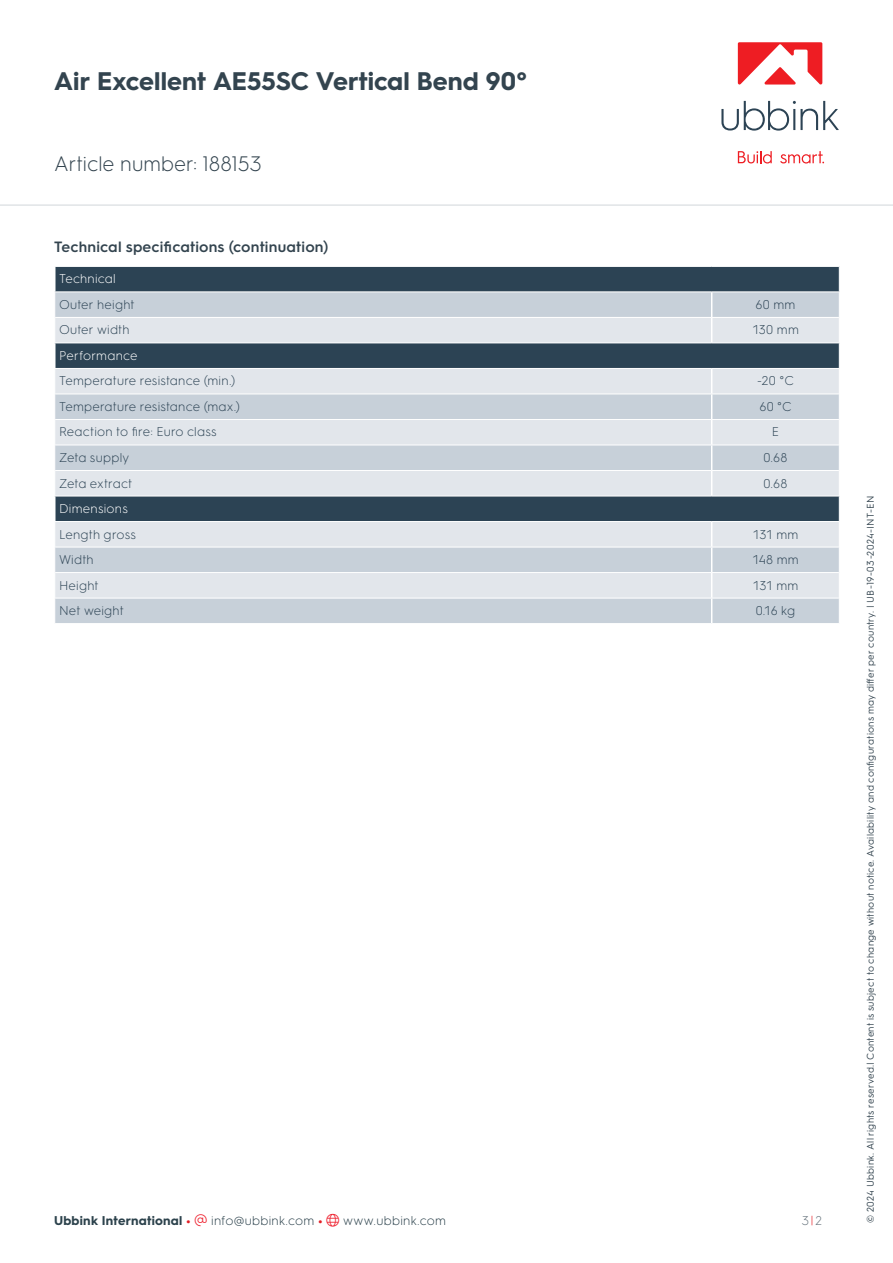
<style>
.page{position:relative;width:893px;height:1263px;background:#fff}
.page>*{position:absolute;margin:0;border:0;box-sizing:border-box;transform-origin:0 0}
.t1{font:700 25.5px "HGS3";letter-spacing:.005em;color:#33444f}
.t2{font:300 21px "HGS3";color:#33444f}
.t3{font:600 15px "HGS3";letter-spacing:.01em;color:#33444f}
.t4{font:300 12.75px "HGS3";letter-spacing:.015em;color:#2c4354}
.t5{font:300 12.75px "HGS3";letter-spacing:.02em;color:#2c424c}
.t6{font:300 12.75px "HGS3";letter-spacing:.015em;color:#fff}
.t7{font:300 12.75px "HGS3";color:#66737c}
.t8{font:9.75px "HGS3";letter-spacing:.025em;color:#33444f}
.s1{font-weight:700}
.s2{font-weight:700;color:#e31e25}
.s3{color:#ee1f2d}
.s4{color:#e31e25}
</style>
<div class="page">
<div style="left:56px;top:267px;width:783px;height:24px;background:#2c4354"></div>
<div style="left:55px;top:292px;width:784px;height:331px;background:#c7d0d9"></div>
<svg style="left:55px;top:318px;width:784px;height:280px;background:#bac3cb"></svg>
<hr style="left:55px;top:317px;width:657px;height:1px;background:#fff">
<hr style="left:712px;top:317px;width:127px;height:1px;background:#fff">
<svg style="left:711px;top:292px;width:1px;height:50px"></svg>
<hr style="left:54px;top:342px;width:658px;height:1px;background:#fff">
<hr style="left:712px;top:342px;width:128px;height:1px;background:#fff">
<hr style="left:54px;top:343px;width:2px;height:25px;background:#fff">
<hr style="left:54px;top:368px;width:658px;height:1px;background:#fff">
<hr style="left:712px;top:368px;width:128px;height:1px;background:#fff">
<hr style="left:55px;top:393px;width:657px;height:1px;background:#fff">
<hr style="left:712px;top:393px;width:127px;height:1px;background:#fff">
<hr style="left:55px;top:419px;width:657px;height:1px;background:#fff">
<hr style="left:712px;top:419px;width:127px;height:1px;background:#fff">
<hr style="left:55px;top:445px;width:657px;height:1px;background:#fff">
<hr style="left:712px;top:445px;width:127px;height:1px;background:#fff">
<hr style="left:55px;top:470px;width:657px;height:1px;background:#fff">
<hr style="left:712px;top:470px;width:127px;height:1px;background:#fff">
<svg style="left:711px;top:369px;width:1px;height:127px"></svg>
<hr style="left:54px;top:496px;width:658px;height:1px;background:#fff">
<hr style="left:712px;top:496px;width:128px;height:1px;background:#fff">
<hr style="left:54px;top:496px;width:2px;height:25px;background:#fff">
<hr style="left:54px;top:521px;width:658px;height:1px;background:#fff">
<hr style="left:712px;top:521px;width:128px;height:1px;background:#fff">
<hr style="left:55px;top:547px;width:657px;height:1px;background:#fff">
<hr style="left:712px;top:547px;width:127px;height:1px;background:#fff">
<hr style="left:55px;top:572px;width:657px;height:1px;background:#fff">
<hr style="left:712px;top:572px;width:127px;height:1px;background:#fff">
<hr style="left:55px;top:598px;width:657px;height:1px;background:#fff">
<hr style="left:712px;top:598px;width:127px;height:1px;background:#fff">
<svg style="left:711px;top:522px;width:1px;height:101px"></svg>
<svg style="left:839px;top:267px;width:1px;height:254px"></svg>
<hr style="left:0;top:204px;width:893px;height:2px;background:#e1e4e6">
<svg style="left:721px;top:101px;width:118px;height:30px"></svg>
<svg style="left:738px;top:151px;width:34px;height:13px"></svg>
<svg style="left:780px;top:151px;width:44px;height:13px"></svg>
<svg style="left:738px;top:42px;width:84px;height:43px"></svg>
<h1 class="t1" style="left:54px;top:63px;width:474px">Air Excellent AE55SC Vertical Bend 90°</h1>
<h2 class="t2" style="left:54px;top:150px;width:209px">Article number: 188153</h2>
<p class="t3" style="left:54px;top:236px;width:276px">Technical specifications (continuation)</p>
<p class="t6" style="left:59px;top:270px;width:58px">Technical</p>
<p class="t4" style="left:59px;top:296px;width:77px">Outer height</p>
<p class="t4" style="left:755px;top:296px;width:42px">60 mm</p>
<p class="t4" style="left:59px;top:321px;width:72px">Outer width</p>
<p class="t4" style="left:752px;top:321px;width:48px">130 mm</p>
<p class="t6" style="left:59px;top:346px;width:80px">Performance</p>
<p class="t4" style="left:59px;top:372px;width:178px">Temperature resistance (min.)</p>
<p class="t4" style="left:757px;top:372px;width:38px">-20 °C</p>
<p class="t4" style="left:59px;top:398px;width:183px">Temperature resistance (max.)</p>
<p class="t4" style="left:759px;top:398px;width:34px">60 °C</p>
<p class="t4" style="left:59px;top:423px;width:159px">Reaction to fire: Euro class</p>
<p class="t4" style="left:772px;top:423px;width:9px">E</p>
<p class="t4" style="left:59px;top:449px;width:72px">Zeta supply</p>
<p class="t4" style="left:763px;top:449px;width:26px">0.68</p>
<p class="t4" style="left:59px;top:474px;width:75px">Zeta extract</p>
<p class="t4" style="left:763px;top:474px;width:26px">0.68</p>
<p class="t6" style="left:59px;top:500px;width:70px">Dimensions</p>
<p class="t4" style="left:59px;top:525px;width:79px">Length gross</p>
<p class="t4" style="left:753px;top:525px;width:47px">131 mm</p>
<p class="t4" style="left:59px;top:551px;width:36px">Width</p>
<p class="t4" style="left:752px;top:551px;width:48px">148 mm</p>
<p class="t4" style="left:59px;top:576px;width:41px">Height</p>
<p class="t4" style="left:753px;top:576px;width:47px">131 mm</p>
<p class="t4" style="left:59px;top:602px;width:66px">Net weight</p>
<p class="t4" style="left:756px;top:602px;width:41px">0.16 kg</p>
<p class="t5" style="left:54px;top:1211px;width:394px"><span class="s1">Ubbink International</span> <span class="s2">•</span> <span class="s3">▼</span> info@ubbink.com <span class="s2">•</span> <span class="s3">●□</span> www.ubbink.com</p>
<p class="t7" style="left:802px;top:1211px;width:21px">3<span class="s4">|</span>2</p>
<p class="t8" style="left:864px;top:1222px;width:728px;rotate:-90deg">© 2024 Ubbink. All rights reserved.| Content is subject to change without notice. Availability and configurations may differ per country. | UB-19-03-2024-INT-EN</p>
</div>
